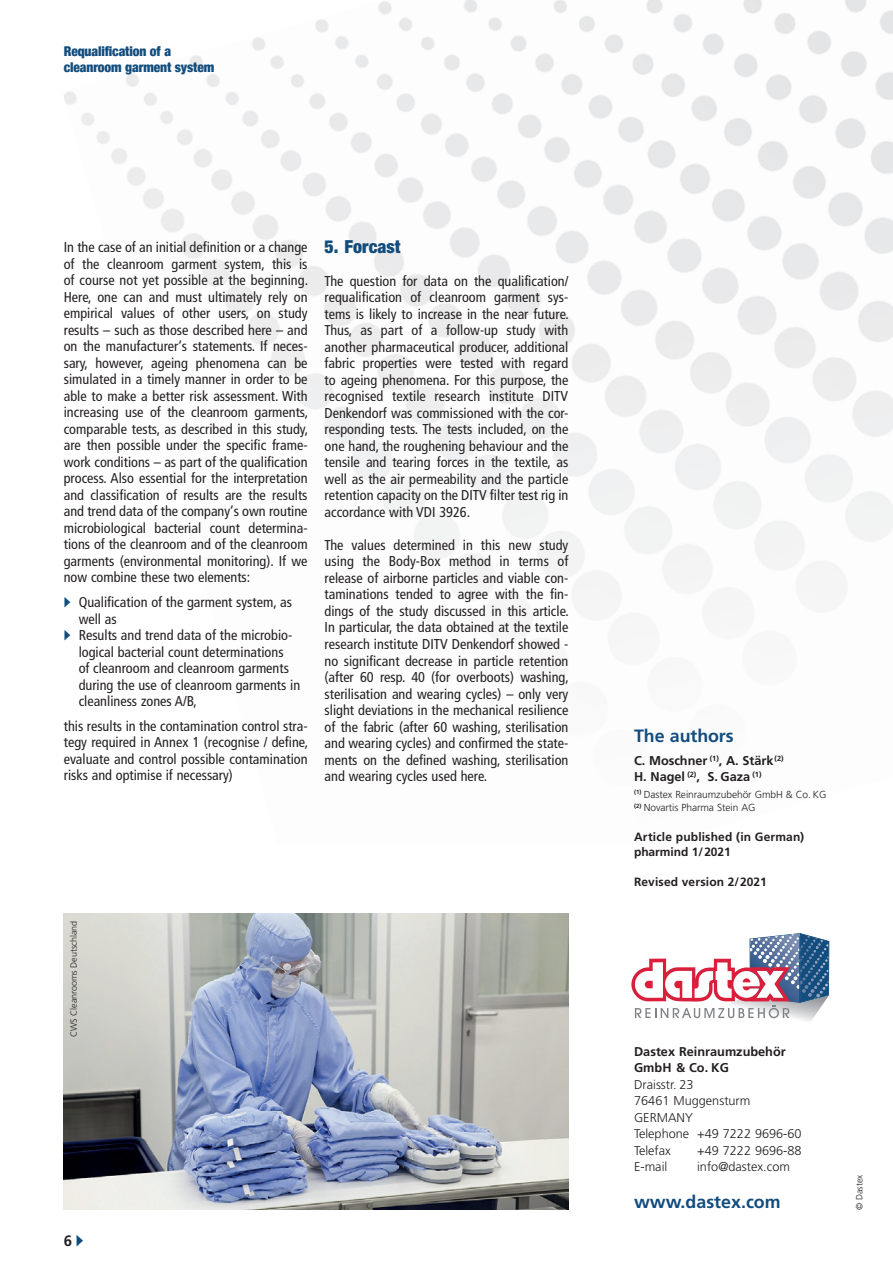
<style>
.page{position:relative;width:893px;height:1263px;background:#fff}
.page>*{position:absolute;margin:0;border:0;box-sizing:border-box;transform-origin:0 0}
.t1{font:900 condensed 18px "Helvetica Neue";letter-spacing:.005em;color:#134d7e}
.t2{font:700 17.85px "Frutiger LT Std";color:#134d7e}
.t3{font:700 15px "Frutiger LT Std";color:#231f20}
.t4{font:condensed 14.25px/16.5px "Frutiger LT Std";color:#231f20;text-align:justify}
.t5{font:900 condensed 13.5px/16.2px "Helvetica Neue";letter-spacing:-.01em;color:#134d7e}
.t6{font:300 12.75px/16.5px "Frutiger LT Std";color:#231f20}
.t7{font:700 12.75px/16.5px "Frutiger LT Std";color:#231f20}
.t8{font:700 12px/15px "Frutiger LT Std";letter-spacing:.015em;color:#231f20}
.t9{font:300 10.2px/13.5px "Frutiger LT Std";letter-spacing:-.005em;color:#231f20}
.t10{font:300 9px "Frutiger LT Std";letter-spacing:-.005em;color:#231f20}
.s1{font-family:"European Pi Four";font-stretch:normal;font-size:13.5px;color:#134d7e}
.s2{font-family:"European Pi Four";font-weight:400;color:#134d7e}
</style>
<div class="page">
<img style="left:64px;top:74px;width:97px;height:89px">
<img style="left:161px;top:37px;width:99px;height:108px">
<img style="left:260px;top:19px;width:99px;height:116px">
<img style="left:359px;top:1px;width:101px;height:89px">
<img style="left:464px;top:0;width:103px;height:78px">
<img style="left:579px;top:0;width:100px;height:72px">
<img style="left:679px;top:0;width:107px;height:43px">
<img style="left:190px;top:135px;width:99px;height:129px">
<img style="left:289px;top:107px;width:99px;height:100px">
<img style="left:388px;top:78px;width:99px;height:125px">
<img style="left:487px;top:50px;width:128px;height:129px">
<img style="left:786px;top:0;width:107px;height:70px">
<img style="left:600px;top:72px;width:99px;height:100px">
<img style="left:699px;top:43px;width:128px;height:129px">
<img style="left:218px;top:235px;width:100px;height:101px">
<img style="left:318px;top:207px;width:98px;height:120px">
<img style="left:416px;top:179px;width:100px;height:128px">
<img style="left:516px;top:150px;width:128px;height:101px">
<img style="left:813px;top:70px;width:80px;height:104px">
<img style="left:629px;top:172px;width:99px;height:100px">
<img style="left:728px;top:144px;width:128px;height:128px">
<img style="left:346px;top:307px;width:99px;height:129px">
<img style="left:445px;top:279px;width:99px;height:100px">
<img style="left:544px;top:251px;width:128px;height:118px">
<img style="left:841px;top:179px;width:52px;height:65px">
<img style="left:658px;top:272px;width:99px;height:101px">
<img style="left:757px;top:244px;width:99px;height:122px">
<img style="left:856px;top:233px;width:37px;height:109px">
<img style="left:375px;top:408px;width:99px;height:111px">
<img style="left:573px;top:351px;width:128px;height:129px">
<img style="left:687px;top:373px;width:99px;height:90px">
<img style="left:786px;top:344px;width:107px;height:129px">
<img style="left:404px;top:508px;width:99px;height:92px">
<img style="left:602px;top:451px;width:128px;height:129px">
<img style="left:715px;top:473px;width:99px;height:97px">
<img style="left:814px;top:451px;width:79px;height:122px">
<div style="left:532px;top:580px;width:89px;height:31px;background:#f5f5f6"></div>
<img style="left:631px;top:552px;width:128px;height:41px">
<img style="left:744px;top:574px;width:54px;height:28px">
<img style="left:843px;top:559px;width:50px;height:18px">
<svg style="left:631px;top:933px;width:198px;height:88px"></svg>
<img style="left:64px;top:913px;width:504px;height:297px">
<p class="t5" style="left:64px;top:42px;width:152px">Requalification of a cleanroom garment system</p>
<p class="t4" style="left:64px;top:239px;width:246px">In the case of an initial definition or a change of the cleanroom garment system, this is of course not yet possible at the beginning.<br>Here, one can and must ultimately rely on empirical values of other users, on study results – such as those described here – and on the manufacturer‘s statements. If neces&shy;sary, however, ageing phenomena can be simulated in a timely manner in order to be able to make a better risk assessment. With increasing use of the cleanroom garments, comparable tests, as described in this study, are then possible under the specific frame&shy;work conditions – as part of the qualification process. Also essential for the interpretation and classification of results are the results and trend data of the company‘s own routine microbiological bacterial count determina&shy;tions of the cleanroom and of the cleanroom garments (environmental monitoring). If we now combine these two elements:</p>
<p class="t4" style="left:64px;top:594px;width:230px"><span class="s1">P</span> Qualification of the garment system, as</p>
<p class="t4" style="left:79px;top:610px;width:40px">well as</p>
<p class="t4" style="left:64px;top:627px;width:230px"><span class="s1">P</span> Results and trend data of the microbio-</p>
<p class="t4" style="left:79px;top:643px;width:206px">logical bacterial count determinations</p>
<p class="t4" style="left:79px;top:660px;width:212px">of cleanroom and cleanroom garments</p>
<p class="t4" style="left:79px;top:676px;width:223px">during the use of cleanroom garments in</p>
<p class="t4" style="left:79px;top:693px;width:120px">cleanliness zones A/B,</p>
<p class="t4" style="left:64px;top:718px;width:246px">this results in the contamination control stra&shy;tegy required in Annex 1 (recognise / define, evaluate and control possible contamination risks and optimise if necessary)</p>
<p class="t1" style="left:325px;top:235px;width:77px">5. Forcast</p>
<p class="t4" style="left:325px;top:273px;width:246px">The question for data on the qualification/ requalification of cleanroom garment sys&shy;tems is likely to increase in the near future.<br>Thus, as part of a follow-up study with another pharmaceutical producer, additional fabric properties were tested with regard to ageing phenomena. For this purpose, the recognised textile research institute DITV Denkendorf was commissioned with the cor&shy;responding tests. The tests included, on the one hand, the roughening behaviour and the tensile and tearing forces in the textile, as well as the air permeability and the particle retention capacity on the DITV filter test rig in accordance with VDI 3926.</p>
<p class="t4" style="left:325px;top:537px;width:246px">The values determined in this new study using the Body-Box method in terms of release of airborne particles and viable con&shy;taminations tended to agree with the fin&shy;dings of the study discussed in this article.<br>In particular, the data obtained at the textile research institute DITV Denkendorf showed - no significant decrease in particle retention (after 60 resp. 40 (for overboots) washing, sterilisation and wearing cycles) – only very slight deviations in the mechanical resilience of the fabric (after 60 washing, sterilisation and wearing cycles) and confirmed the state&shy;ments on the defined washing, sterilisation and wearing cycles used here.</p>
<p class="t10" style="left:69px;top:1037px;width:118px;rotate:-90deg">CWS Cleanrooms Deutschland</p>
<p class="t3" style="left:64px;top:1232px;width:22px">6<span class="s2">P</span></p>
<p class="t2" style="left:634px;top:725px;width:101px">The authors</p>
<p class="t7" style="left:634px;top:752px;width:151px">C. Moschner <sup>(1)</sup>, A. Stärk <sup>(2)<br></sup>H. Nagel <sup>(2)</sup>, S. Gaza <sup>(1)</sup></p>
<p class="t9" style="left:634px;top:788px;width:194px"><sup>(1)</sup> Dastex Reinraumzubehör GmbH &amp; Co. KG <sup>(2)</sup> Novartis Pharma Stein AG</p>
<p class="t8" style="left:634px;top:829px;width:172px">Article published (in German) pharmind 1/2021</p>
<p class="t8" style="left:634px;top:874px;width:134px">Revised version 2/2021</p>
<p class="t7" style="left:634px;top:1043px;width:153px">Dastex Reinraumzubehör<br>GmbH &amp; Co. KG</p>
<p class="t6" style="left:634px;top:1076px;width:169px">Draisstr. 23<br>76461 Muggensturm<br>GERMANY<br>Telephone +49 7222 9696-60<br>Telefax</p>
<p class="t6" style="left:697px;top:1142px;width:106px">+49 7222 9696-88</p>
<p class="t6" style="left:634px;top:1159px;width:35px">E-mail</p>
<p class="t6" style="left:697px;top:1159px;width:94px">info@dastex.com</p>
<p class="t2" style="left:634px;top:1192px;width:148px">www.dastex.com</p>
<p class="t10" style="left:854px;top:1210px;width:37px;rotate:-90deg">© Dastex</p>
</div>
